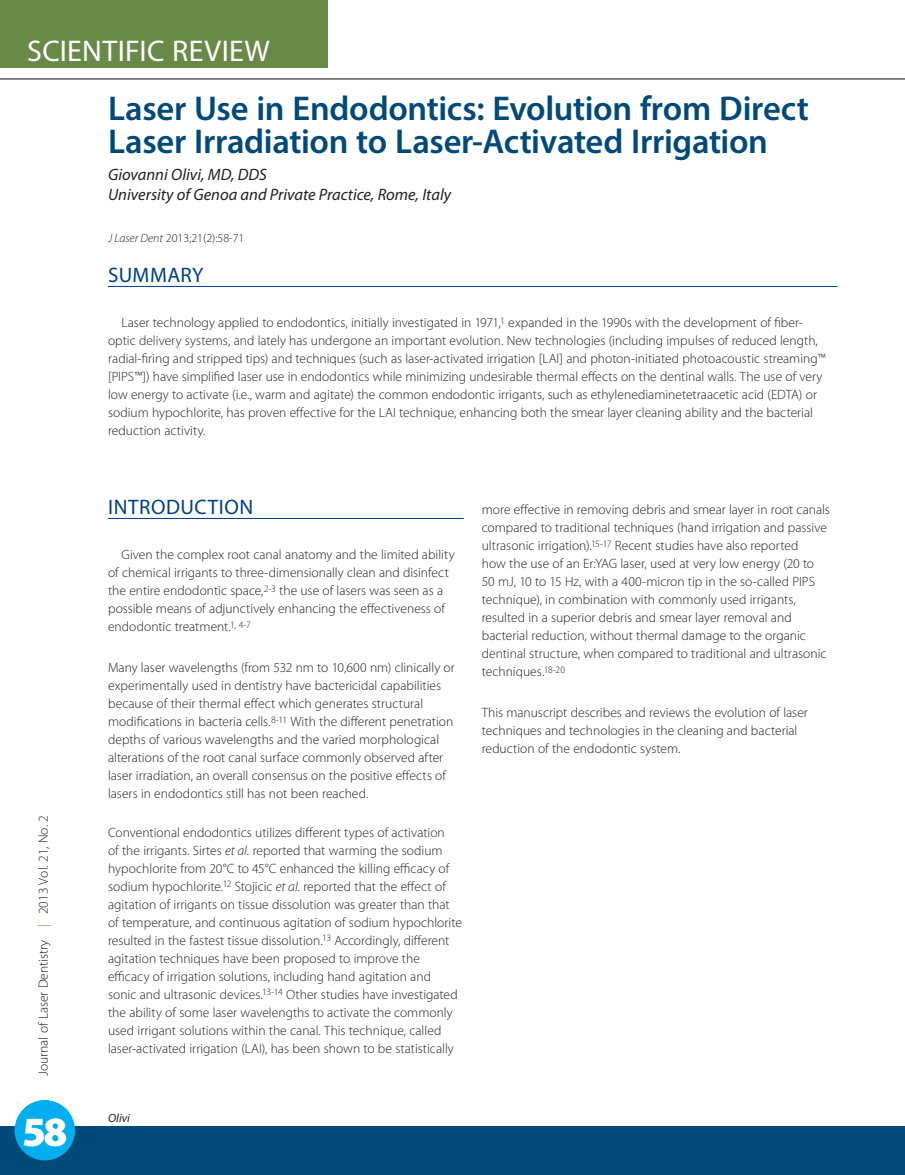
<style>
.page{position:relative;width:905px;height:1175px;background:#fff}
.page>*{position:absolute;margin:0;border:0;box-sizing:border-box;transform-origin:0 0}
.t1{font:900 41.7px "Myriad Pro";color:#fff}
.t2{font:600 34.5px/33px "Myriad Pro";letter-spacing:-.01em;color:#004a7a}
.t3{font:30px "Myriad Pro";letter-spacing:.01em;color:#fff}
.t4{font:21px "Myriad Pro";letter-spacing:.025em;color:#023f88}
.t5{font:italic 16.5px/19.8px "Myriad Pro";color:#231f20}
.t6{font:300 13.5px/18px "Myriad Pro";color:#231f20}
.t7{font:300 12px "Myriad Pro";color:#231f20}
.t8{font:italic 12px "Myriad Pro";color:#231f20}
.s1{color:#698948}
.s2{font-style:italic}
</style>
<div class="page">
<div style="left:0;top:1126px;width:904px;height:48px;background:#004a7a"></div>
<div style="left:0;top:0;width:328px;height:68px;background:#698948"></div>
<div style="left:15px;top:1100px;width:60px;height:60px;background:#00aeef;border-radius:50%"></div>
<hr style="left:0;top:78px;width:904px;height:1px;background:#231f20">
<hr style="left:108px;top:286px;width:729px;height:1px;background:#023f88">
<hr style="left:108px;top:518px;width:356px;height:1px;background:#023f88">
<h3 class="t3" style="left:27px;top:35px;width:244px">SCIENTIFIC REVIEW</h3>
<p class="t6" style="left:34px;top:1076px;width:262px;rotate:-90deg">Journal of Laser Dentistry <span class="s1">|</span> 2013 Vol. 21, No. 2</p>
<h1 class="t1" style="left:22px;top:1108px;width:47px">58</h1>
<h2 class="t2" style="left:108px;top:91px;width:702px">Laser Use in Endodontics: Evolution from Direct<br>Laser Irradiation to Laser-Activated Irrigation</h2>
<p class="t5" style="left:108px;top:165px;width:344px">Giovanni Olivi, MD, DDS<br>University of Genoa and Private Practice, Rome, Italy</p>
<p class="t7" style="left:108px;top:231px;width:138px"><span class="s2">J Laser Dent</span> 2013;21(2):58-71</p>
<h3 class="t4" style="left:108px;top:263px;width:97px">SUMMARY</h3>
<p class="t6" style="left:108px;top:313px;width:719px;text-indent:14px">Laser technology applied to endodontics, initially investigated in 1971,<sup>1</sup> expanded in the 1990s with the development of fiber&shy;optic delivery systems, and lately has undergone an important evolution. New technologies (including impulses of reduced length, radial-firing and stripped tips) and techniques (such as laser-activated irrigation [LAI] and photon-initiated photoacoustic streaming™ [PIPS™]) have simplified laser use in endodontics while minimizing undesirable thermal effects on the dentinal walls. The use of very low energy to activate (i.e., warm and agitate) the common endodontic irrigants, such as ethylenediaminetetraacetic acid (EDTA) or sodium hypochlorite, has proven effective for the LAI technique, enhancing both the smear layer cleaning ability and the bacterial reduction activity.</p>
<h3 class="t4" style="left:108px;top:495px;width:146px">INTRODUCTION</h3>
<p class="t6" style="left:108px;top:545px;width:348px;text-indent:14px">Given the complex root canal anatomy and the limited ability of chemical irrigants to three-dimensionally clean and disinfect the entire endodontic space,<sup>2-3</sup> the use of lasers was seen as a possible means of adjunctively enhancing the effectiveness of endodontic treatment.<sup>1,</sup> <sup>4-7</sup></p>
<p class="t6" style="left:108px;top:658px;width:348px">Many laser wavelengths (from 532 nm to 10,600 nm) clinically or experimentally used in dentistry have bactericidal capabilities because of their thermal effect which generates structural modifications in bacteria cells.<sup>8-11</sup> With the different penetration depths of various wavelengths and the varied morphological alterations of the root canal surface commonly observed after laser irradiation, an overall consensus on the positive effects of lasers in endodontics still has not been reached.</p>
<p class="t6" style="left:108px;top:823px;width:355px">Conventional endodontics utilizes different types of activation<br>of the irrigants. Sirtes <span class="s2">et al.</span> reported that warming the sodium hypochlorite from 20°C to 45°C enhanced the killing efficacy of sodium hypochlorite.<sup>12</sup> Stojicic <span class="s2">et al.</span> reported that the effect of agitation of irrigants on tissue dissolution was greater than that of temperature, and continuous agitation of sodium hypochlorite resulted in the fastest tissue dissolution.<sup>13</sup> Accordingly, different agitation techniques have been proposed to improve the efficacy of irrigation solutions, including hand agitation and sonic and ultrasonic devices.<sup>13-14</sup> Other studies have investigated the ability of some laser wavelengths to activate the commonly used irrigant solutions within the canal. This technique, called laser-activated irrigation (LAI), has been shown to be statistically</p>
<p class="t6" style="left:482px;top:500px;width:349px">more effective in removing debris and smear layer in root canals compared to traditional techniques (hand irrigation and passive ultrasonic irrigation).<sup>15-17</sup> Recent studies have also reported<br>how the use of an Er:YAG laser, used at very low energy (20 to 50 mJ, 10 to 15 Hz, with a 400-micron tip in the so-called PIPS technique), in combination with commonly used irrigants, resulted in a superior debris and smear layer removal and bacterial reduction, without thermal damage to the organic dentinal structure, when compared to traditional and ultrasonic techniques.<sup>18-20</sup></p>
<p class="t6" style="left:482px;top:703px;width:328px">This manuscript describes and reviews the evolution of laser techniques and technologies in the cleaning and bacterial reduction of the endodontic system.</p>
<p class="t8" style="left:108px;top:1112px;width:23px">Olivi</p>
</div>
